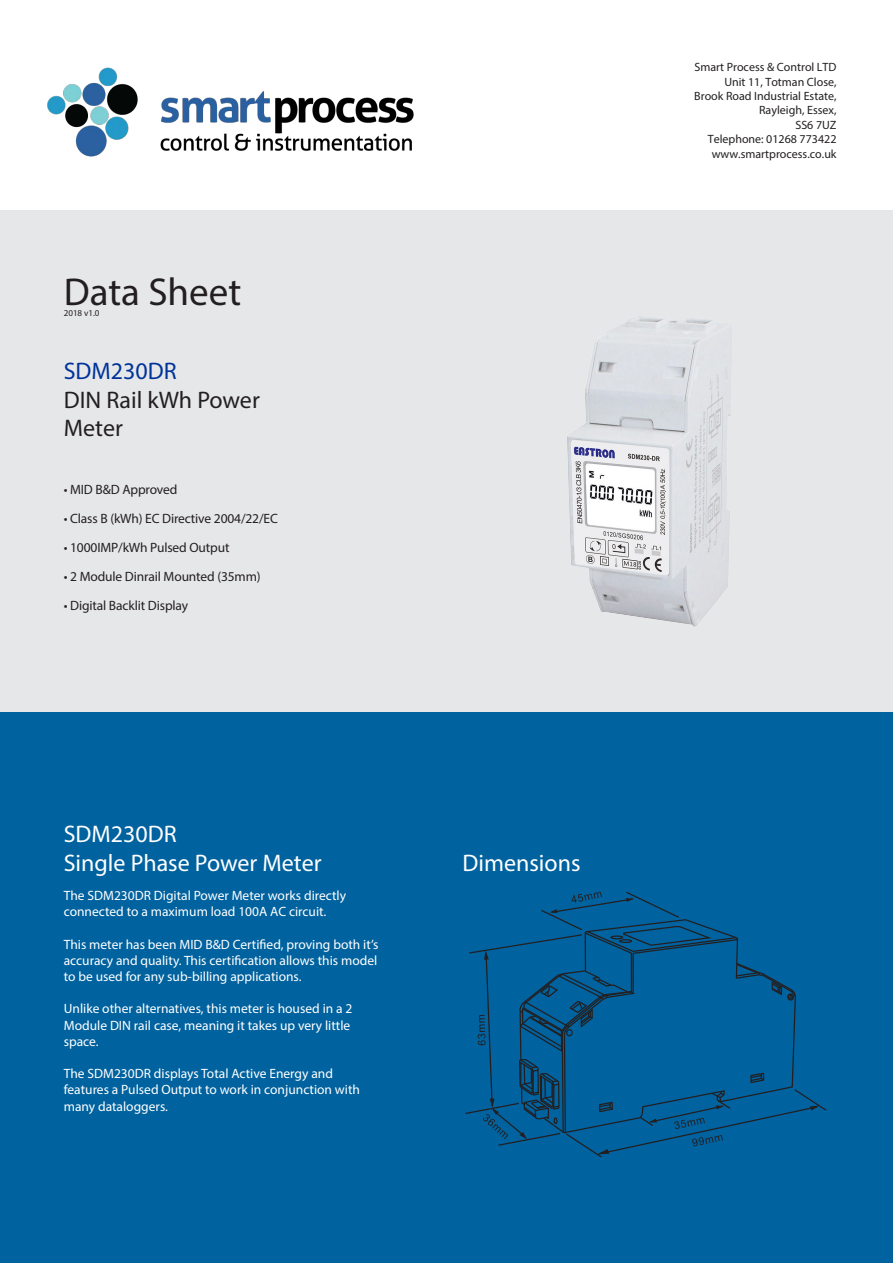
<style>
.page{position:relative;width:893px;height:1263px;background:#fff}
.page>*{position:absolute;margin:0;border:0;box-sizing:border-box;transform-origin:0 0}
.Document_title{font:39px "Myriad Pro";color:#231f20}
.Heading{font:24px/28.8px "Myriad Pro";color:#fff}
.Heading-2{font:24px/28.8px "Myriad Pro";color:#231f20}
.Body_copy{font:13.5px/16.2px "Myriad Pro";color:#fff}
.Heading-3{font:13.5px "Myriad Pro";letter-spacing:-.01em;color:#231f20}
.t1{font:12px/14.4px "Myriad Pro";color:#231f20;text-align:right}
.Body_copy-2{font:9px "Myriad Pro";color:#231f20}
.s1{color:#039}
</style>
<div class="page">
<div style="left:0;top:553px;width:893px;height:710px;background:#00629f"></div>
<div style="left:0;top:210px;width:893px;height:501px;background:#e6e7e9"></div>
<svg style="left:465px;top:891px;width:362px;height:266px"></svg>
<img style="left:567px;top:316px;width:164px;height:311px">
<img style="left:47px;top:67px;width:367px;height:90px">
<p class="Document_title" style="left:64px;top:268px;width:179px">Data Sheet</p>
<p class="Body_copy-2" style="left:64px;top:307px;width:37px">2018 v1.0</p>
<p class="Heading-2" style="left:64px;top:356px;width:198px"><span class="s1">SDM230DR<br></span>DIN Rail kWh Power<br>Meter</p>
<p class="Heading-3" style="left:64px;top:481px;width:115px">• MID B&amp;D Approved</p>
<p class="Heading-3" style="left:64px;top:510px;width:216px">• Class B (kWh) EC Directive 2004/22/EC</p>
<p class="Heading-3" style="left:64px;top:539px;width:167px">• 1000IMP/kWh Pulsed Output</p>
<p class="Heading-3" style="left:64px;top:568px;width:198px">• 2 Module Dinrail Mounted (35mm)</p>
<p class="Heading-3" style="left:64px;top:597px;width:126px">• Digital Backlit Display</p>
<p class="Heading" style="left:64px;top:819px;width:259px">SDM230DR<br>Single Phase Power Meter</p>
<p class="Body_copy" style="left:64px;top:887px;width:284px">The SDM230DR Digital Power Meter works directly connected to a maximum load 100A AC circuit.</p>
<p class="Body_copy" style="left:64px;top:936px;width:316px;text-align:justify">This meter has been MID B&amp;D Certified, proving both it’s accuracy and quality. This certification allows this model to be used for any sub-billing applications.</p>
<p class="Body_copy" style="left:64px;top:1000px;width:290px">Unlike other alternatives, this meter is housed in a 2<br>Module DIN rail case, meaning it takes up very little space.</p>
<p class="Body_copy" style="left:64px;top:1065px;width:298px">The SDM230DR displays Total Active Energy and features a Pulsed Output to work in conjunction with many dataloggers.</p>
<p class="Heading" style="left:462px;top:848px;width:120px">Dimensions</p>
<p class="t1" style="left:694px;top:60px;width:144px">Smart Process &amp; Control LTD<br>Unit 11, Totman Close,<br>Brook Road Industrial Estate,<br>Rayleigh, Essex,<br>SS6 7UZ<br>Telephone: 01268 773422 www.smartprocess.co.uk</p>
</div>
